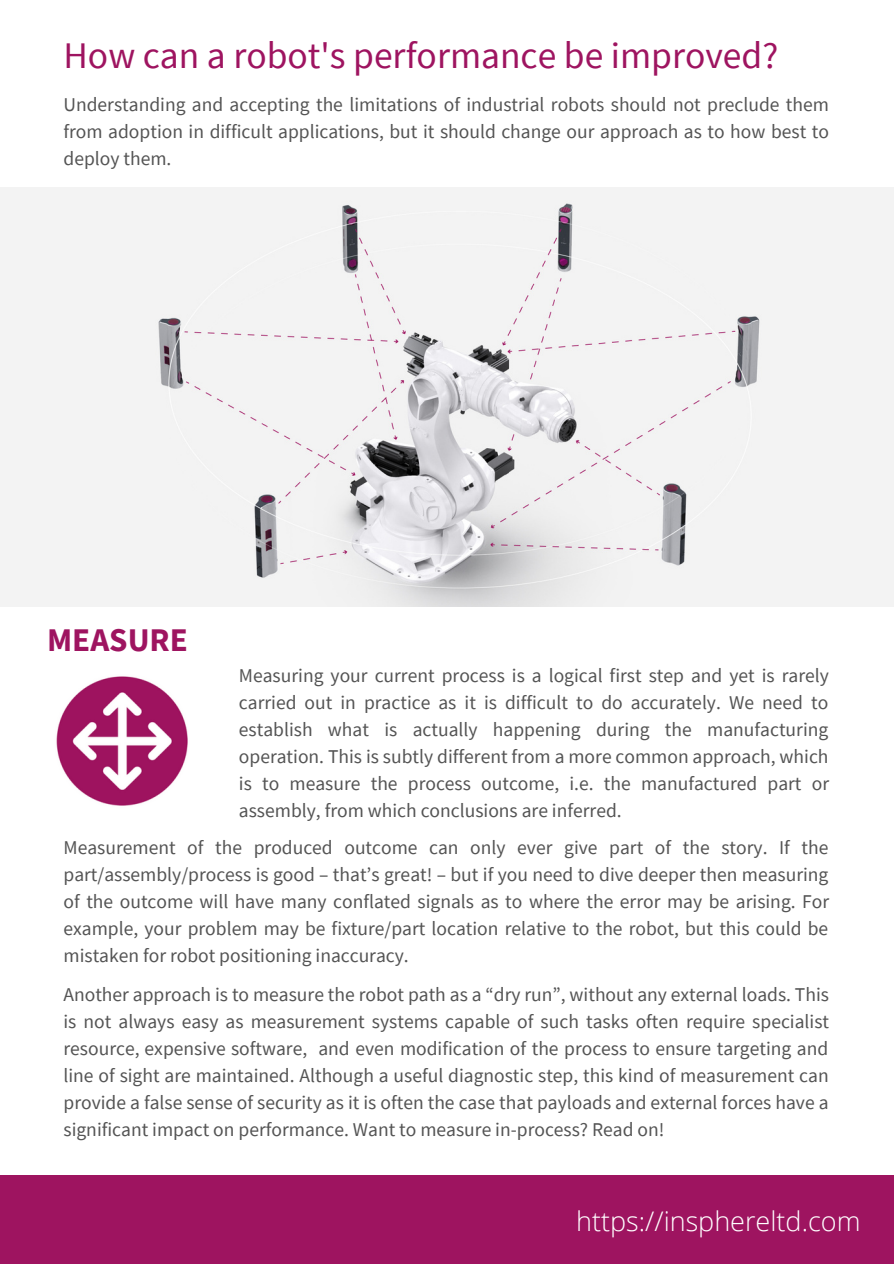
<style>
.page{position:relative;width:894px;height:1264px;background:#fff}
.page>*{position:absolute;margin:0;border:0;box-sizing:border-box;transform-origin:0 0}
.t1{font:37.5px "Source Sans Pro";color:#9e1460}
.t2{font:700 33px "Source Sans Pro";color:#9e1460}
.t3{font:300 27px "Open Sans";color:#fff}
.t4{font:19.5px/27px "Source Sans Pro";color:#545454;text-align:justify}
</style>
<div class="page">
<img style="left:56px;top:676px;width:132px;height:130px">
<img style="left:0;top:188px;width:893px;height:419px">
<div style="left:0;top:1175px;width:893px;height:88px;background:#9e1460"></div>
<p class="t1" style="left:63px;top:31px;width:716px">How can a robot's performance be improved?</p>
<p class="t4" style="left:63px;top:91px;width:766px">Understanding and accepting the limitations of industrial robots should not preclude them from adoption in difficult applications, but it should change our approach as to how best to deploy them.</p>
<p class="t2" style="left:47px;top:618px;width:142px">MEASURE</p>
<p class="t4" style="left:239px;top:661px;width:591px">Measuring your current process is a logical first step and yet is rarely carried out in practice as it is difficult to do accurately. We need to establish what is actually happening during the manufacturing operation. This is subtly different from a more common approach, which is to measure the process outcome, i.e. the manufactured part or assembly, from which conclusions are inferred.</p>
<p class="t4" style="left:63px;top:833px;width:767px">Measurement of the produced outcome can only ever give part of the story. If the part/assembly/process is good – that’s great! – but if you need to dive deeper then measuring of the outcome will have many conflated signals as to where the error may be arising. For example, your problem may be fixture/part location relative to the robot, but this could be mistaken for robot positioning inaccuracy.</p>
<p class="t4" style="left:63px;top:980px;width:767px">Another approach is to measure the robot path as a “dry run”, without any external loads. This is not always easy as measurement systems capable of such tasks often require specialist resource, expensive software, and even modification of the process to ensure targeting and line of sight are maintained. Although a useful diagnostic step, this kind of measurement can provide a false sense of security as it is often the case that payloads and external forces have a significant impact on performance. Want to measure in-process? Read on!</p>
<p class="t3" style="left:576px;top:1201px;width:286px">https://insphereltd.com</p>
</div>
